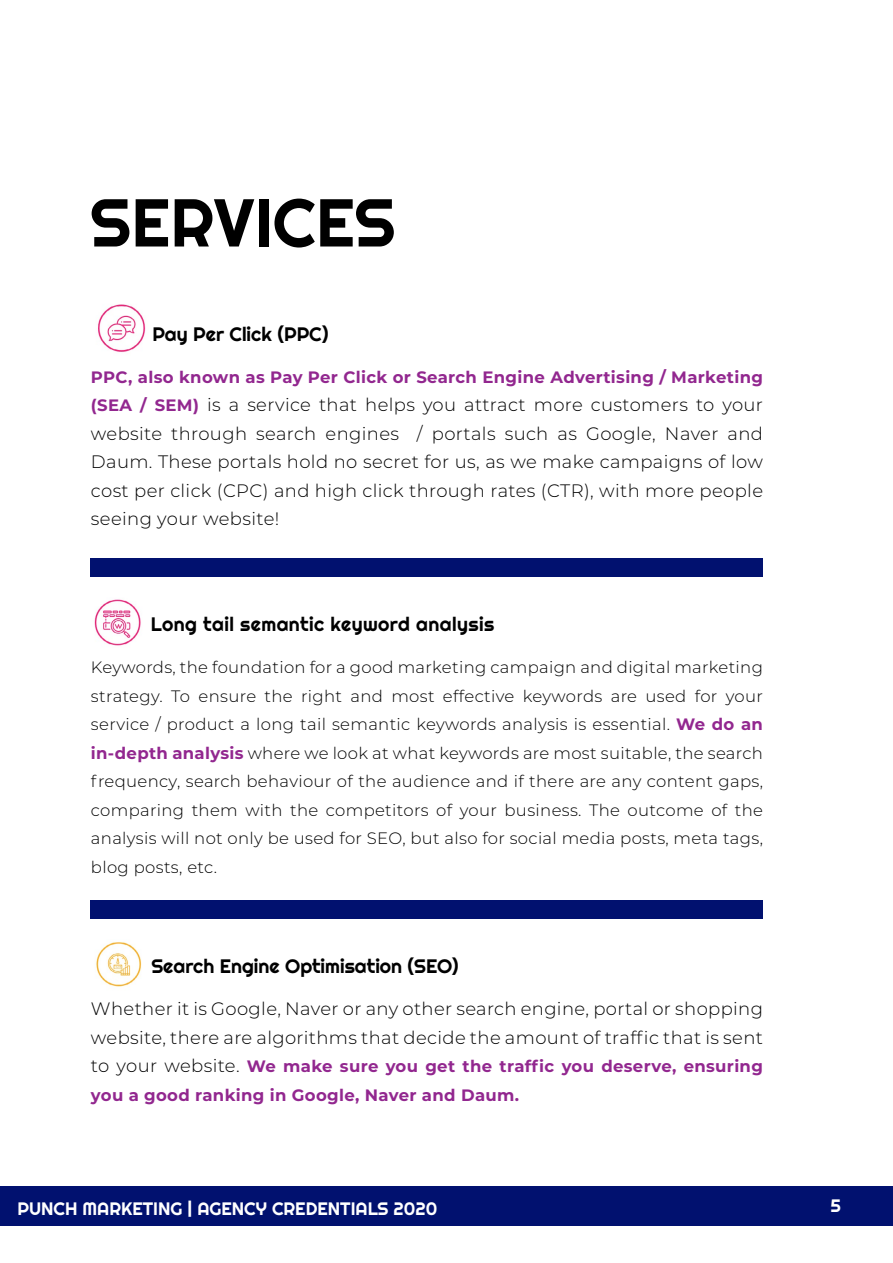
<style>
.page{position:relative;width:893px;height:1263px;background:#fff}
.page>*{position:absolute;margin:0;border:0;box-sizing:border-box;transform-origin:0 0}
.t1{font:67.5px "Righteous";color:#000}
.t2{font:19.5px "Righteous";color:#000}
.t3{font:19.5px "Righteous";letter-spacing:.02em;color:#000}
.t4{font:300 18px/28.5px "Montserrat";letter-spacing:.02em;color:#000;text-align:justify}
.t5{font:18px "Righteous";color:#fff}
.t6{font:300 16.5px/28.5px "Montserrat";letter-spacing:.02em;color:#000;text-align:justify}
.t7{font:700 16.5px/28.5px "Montserrat";letter-spacing:.02em;color:#92278f}
.s1{font-weight:700;font-size:16.5px;color:#92278f}
.s2{font-weight:700;color:#92278f}
.s3{font-weight:300;font-size:18px;color:#000}
</style>
<div class="page">
<div style="left:0;top:1187px;width:893px;height:39px;background:#01116f"></div>
<div style="left:91px;top:558px;width:672px;height:18px;background:#01116f"></div>
<div style="left:91px;top:900px;width:672px;height:18px;background:#01116f"></div>
<img style="left:98px;top:304px;width:48px;height:48px">
<img style="left:94px;top:599px;width:47px;height:47px">
<img style="left:96px;top:942px;width:46px;height:45px">
<h1 class="t1" style="left:90px;top:180px;width:307px">SERVICES</h1>
<p class="t2" style="left:152px;top:322px;width:178px">Pay Per Click (PPC)</p>
<p class="t7" style="left:91px;top:362px;width:674px">PPC, also known as Pay Per Click or Search Engine Advertising / Marketing</p>
<p class="t4" style="left:91px;top:390px;width:674px"><span class="s1">(SEA / SEM)</span> is a service that helps you attract more customers to your website through search engines / portals such as Google, Naver and Daum. These portals hold no secret for us, as we make campaigns of low cost per click (CPC) and high click through rates (CTR), with more people seeing your website!</p>
<p class="t3" style="left:151px;top:612px;width:345px">Long tail semantic keyword analysis</p>
<p class="t6" style="left:91px;top:653px;width:674px">Keywords, the foundation for a good marketing campaign and digital marketing strategy. To ensure the right and most effective keywords are used for your service / product a long tail semantic keywords analysis is essential. <span class="s2">We do an in-depth analysis</span> where we look at what keywords are most suitable, the search frequency, search behaviour of the audience and if there are any content gaps, comparing them with the competitors of your business. The outcome of the analysis will not only be used for SEO, but also for social media posts, meta tags, blog posts, etc.</p>
<p class="t2" style="left:151px;top:954px;width:309px">Search Engine Optimisation (SEO)</p>
<p class="t4" style="left:91px;top:994px;width:674px">Whether it is Google, Naver or any other search engine, portal or shopping website, there are algorithms that decide the amount of traffic that is sent</p>
<p class="t7" style="left:91px;top:1051px;width:673px"><span class="s3">to your website.</span> We make sure you get the traffic you deserve, ensuring you a good ranking in Google, Naver and Daum.</p>
<p class="t5" style="left:17px;top:1197px;width:421px">PUNCH MARKETING | AGENCY CREDENTIALS 2020</p>
<p class="t5" style="left:830px;top:1194px;width:12px">5</p>
</div>
